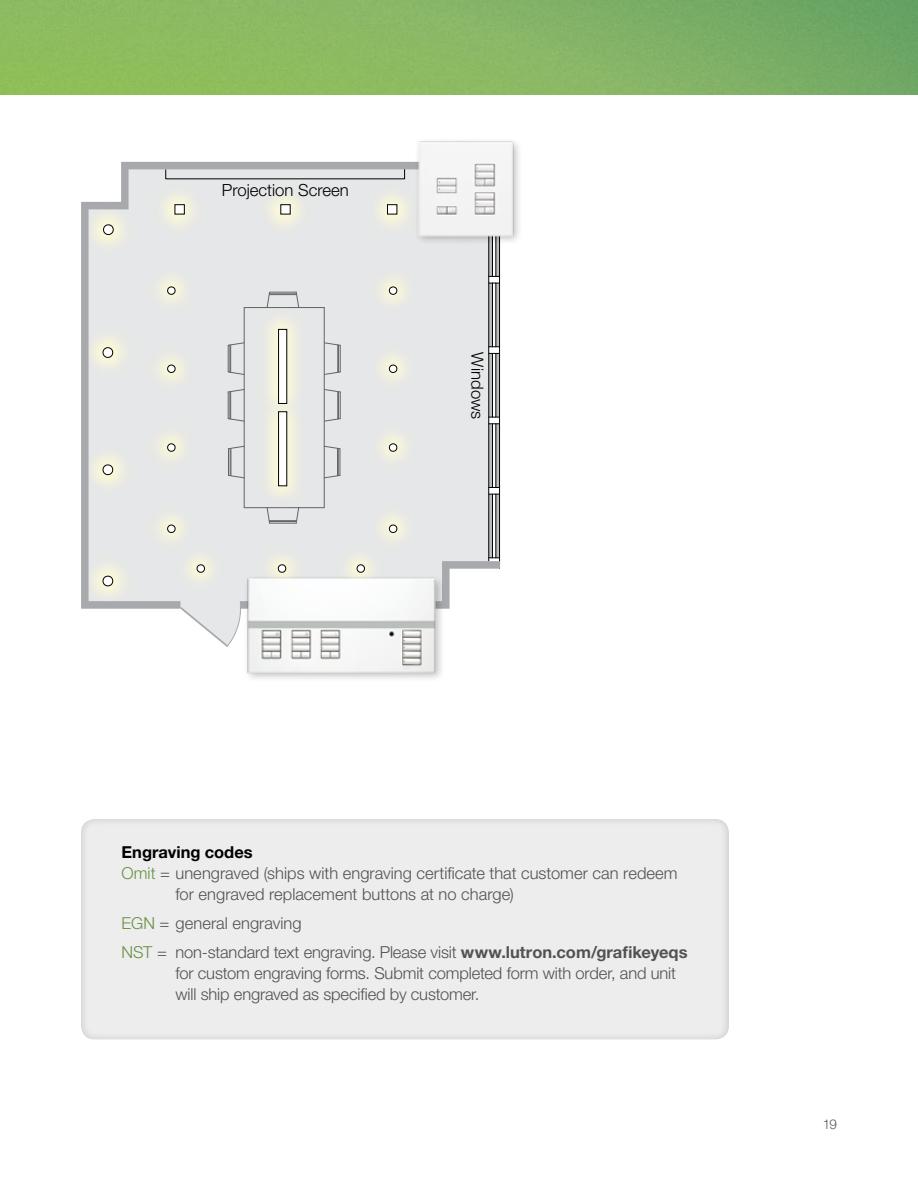
<style>
.page{position:relative;width:918px;height:1188px;background:#fff}
.page>*{position:absolute;margin:0;border:0;box-sizing:border-box;transform-origin:0 0}
.t1{font:300 16.8px "Helvetica Neue LT Std";color:#000}
.t2{font:300 16.5px/29.1px "Helvetica Neue LT Std";letter-spacing:-.005em;color:#58595b}
.t3{font:700 16.5px "Helvetica Neue LT Std";color:#000}
.t4{font:300 13.5px "Helvetica Neue LT Std";color:#58595b}
.s1{color:#719d47}
.s2{font-weight:700}
</style>
<div class="page">
<div style="left:0;top:0;width:918px;height:94px;background:linear-gradient(to right,#96c15e,#74a968)"></div>
<div style="left:80px;top:810px;width:649px;height:231px;background:#ededee"></div>
<svg style="left:81px;top:162px;width:419px;height:447px;background:#e0e1e0"></svg>
<svg style="left:180px;top:557px;width:320px;height:81px"></svg>
<div style="left:414px;top:137px;width:109px;height:109px;background:#000;opacity:.25"></div>
<img style="left:411px;top:137px;width:109px;height:106px">
<img style="left:216px;top:555px;width:251px;height:124px">
<p class="t1" style="left:222px;top:180px;width:128px">Projection Screen</p>
<p class="t1" style="left:488px;top:352px;width:69px;rotate:90deg">Windows</p>
<p class="t3" style="left:122px;top:842px;width:133px">Engraving codes</p>
<p class="t2" style="left:122px;top:858px;width:558px"><span class="s1">Omit</span> = unengraved (ships with engraving certificate that customer can redeem</p>
<p class="t2" style="left:176px;top:879px;width:340px">for engraved replacement buttons at no charge)</p>
<p class="t2" style="left:121px;top:908px;width:568px"><span class="s1">EGN</span> = general engraving<br><span class="s1">NST</span> = non-standard text engraving. Please visit <span class="s2">www.lutron.com/grafikeyeqs</span></p>
<p class="t2" style="left:175px;top:962px;width:502px;line-height:21px">for custom engraving forms. Submit completed form with order, and unit will ship engraved as specified by customer.</p>
<p class="t4" style="left:823px;top:1116px;width:16px">19</p>
</div>
